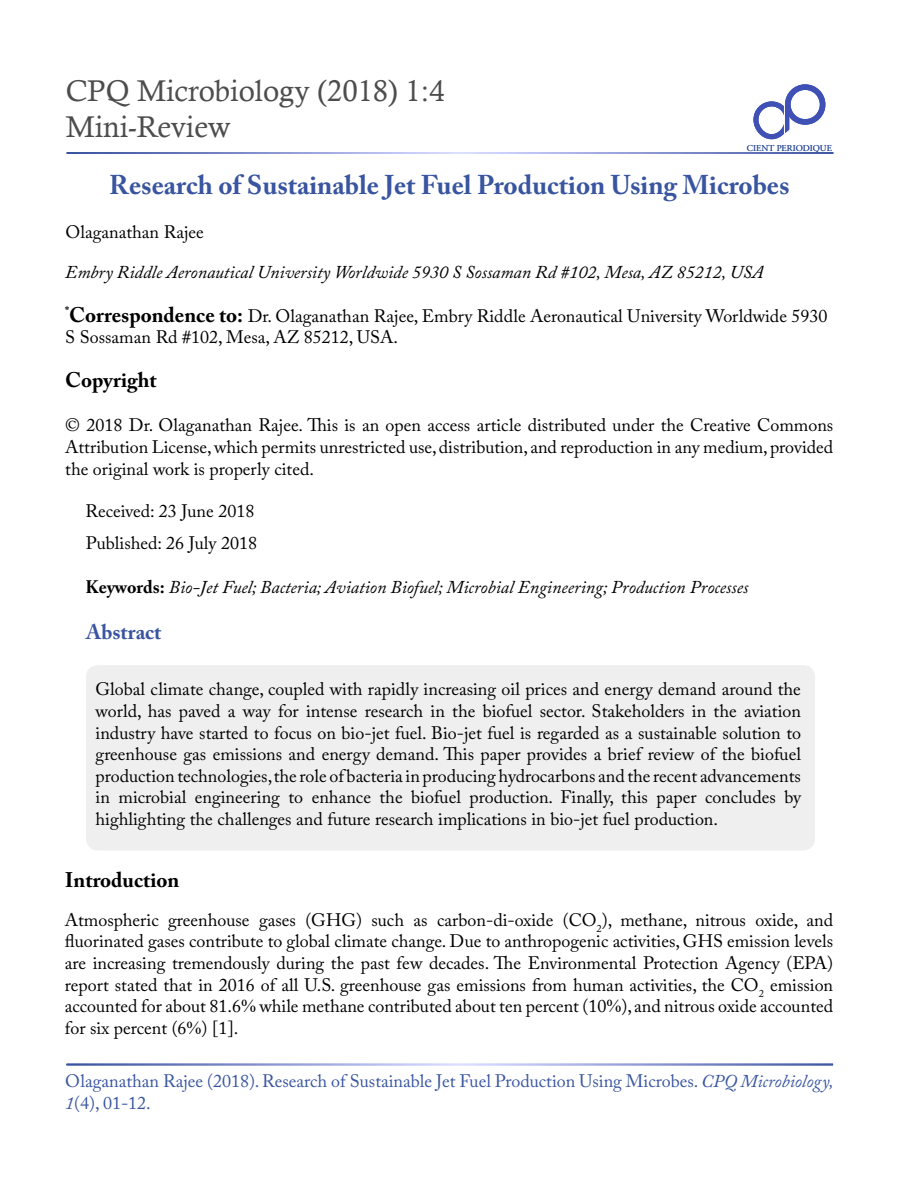
<style>
.page{position:relative;width:900px;height:1200px;background:#fff}
.page>*{position:absolute;margin:0;border:0;box-sizing:border-box;transform-origin:0 0}
.t1{font:30px/36px "Calisto";color:#4d4d4f}
.t2{font:700 27px "Adobe Caslon Pro";color:#3955a0}
.t3{font:700 21px "Adobe Caslon Pro";color:#000}
.t4{font:700 21px "Adobe Caslon Pro";color:#3955a0}
.t5{font:18px/21.6px "Adobe Caslon Pro";color:#000;text-align:justify}
.t6{font:italic 18px "Adobe Caslon Pro";color:#000}
.t7{font:18px/21.6px "Adobe Caslon Pro";color:#3955a0}
.t8{font:9px "Adobe Garamond Pro";color:#3955a0}
.s1{font-weight:700;font-size:21px}
.s2{font-weight:700;font-style:normal}
.s3{font-family:"Times New Roman"}
.s4{font-style:italic}
</style>
<div class="page">
<div style="left:753px;top:101px;width:37px;height:38px;border:5px solid #3f51b5;border-radius:50%"></div>
<svg style="left:784px;top:106px;width:6px;height:23px"></svg>
<hr style="left:785px;top:105px;width:4px;height:29px;background:#3f51b5">
<svg style="left:783px;top:129px;width:7px;height:6px"></svg>
<div style="left:785px;top:84px;width:40px;height:41px;border:6px solid #3f51b5;border-radius:50%"></div>
<div style="left:86px;top:665px;width:729px;height:186px;background:#efeff0;border-radius:12px"></div>
<h1 class="t1" style="left:66px;top:72px;width:380px">CPQ Microbiology (2018) 1:4<br>Mini-Review</h1>
<h2 class="t2" style="left:109px;top:169px;width:682px">Research of Sustainable Jet Fuel Production Using Microbes</h2>
<p class="t5" style="left:65px;top:221px;width:140px">Olaganathan Rajee</p>
<p class="t8" style="left:747px;top:142px;width:86px">CIENT PERIODIQUE</p>
<p class="t6" style="left:65px;top:262px;width:699px">Embry Riddle Aeronautical University Worldwide 5930 S Sossaman Rd #102, Mesa, AZ 85212, USA</p>
<p class="t5" style="left:65px;top:305px;width:764px"><sup>*</sup><span class="s1">Correspondence to:</span> Dr. Olaganathan Rajee, Embry Riddle Aeronautical University Worldwide 5930<br>S Sossaman Rd #102, Mesa, AZ 85212, USA.</p>
<p class="t3" style="left:65px;top:367px;width:93px">Copyright</p>
<p class="t5" style="left:65px;top:414px;width:770px">© 2018 Dr. Olaganathan Rajee. This is an open access article distributed under the Creative Commons Attribution License, which permits unrestricted use, distribution, and reproduction in any medium, provided the original work is properly cited.</p>
<p class="t5" style="left:85px;top:500px;width:170px">Received: 23 June 2018</p>
<p class="t5" style="left:86px;top:532px;width:173px">Published: 26 July 2018</p>
<p class="t6" style="left:85px;top:576px;width:664px"><span class="s2">Keywords:</span> Bio-Jet Fuel; Bacteria; Aviation Biofuel; Microbial Engineering; Production Processes</p>
<p class="t4" style="left:86px;top:620px;width:77px">Abstract</p>
<p class="t5" style="left:96px;top:678px;width:707px">Global climate change, coupled with rapidly increasing oil prices and energy demand around the world, has paved a way for intense research in the biofuel sector. Stakeholders in the aviation industry have started to focus on bio-jet fuel. Bio-jet fuel is regarded as a sustainable solution to greenhouse gas emissions and energy demand. This paper provides a brief review of the biofuel production technologies, the role of bacteria in producing hydrocarbons and the recent advancements in microbial engineering to enhance the biofuel production. Finally, this paper concludes by highlighting the challenges and future research implications in bio-jet fuel production.</p>
<p class="t3" style="left:65px;top:868px;width:116px">Introduction</p>
<p class="t5" style="left:65px;top:909px;width:770px">Atmospheric greenhouse gases (GHG) such as carbon-di-oxide (CO<sub>2</sub>), methane, nitrous oxide, and fluorinated gases contribute to global climate change. Due to anthropogenic activities, GHS emission levels are increasing tremendously during the past few decades. The Environmental Protection Agency (EPA) report stated that in 2016 of all U.S. greenhouse gas emissions from human activities, the CO<sub>2</sub> emission accounted for about 81.6<span class="s3">%</span> while methane contributed about ten percent (10<span class="s3">%</span>), and nitrous oxide accounted for six percent (6<span class="s3">%</span>) [1].</p>
<p class="t7" style="left:65px;top:1070px;width:770px">Olaganathan Rajee (2018). Research of Sustainable Jet Fuel Production Using Microbes. <span class="s4">CPQ Microbiology,<br>1</span>(4), 01-12.</p>
</div>
